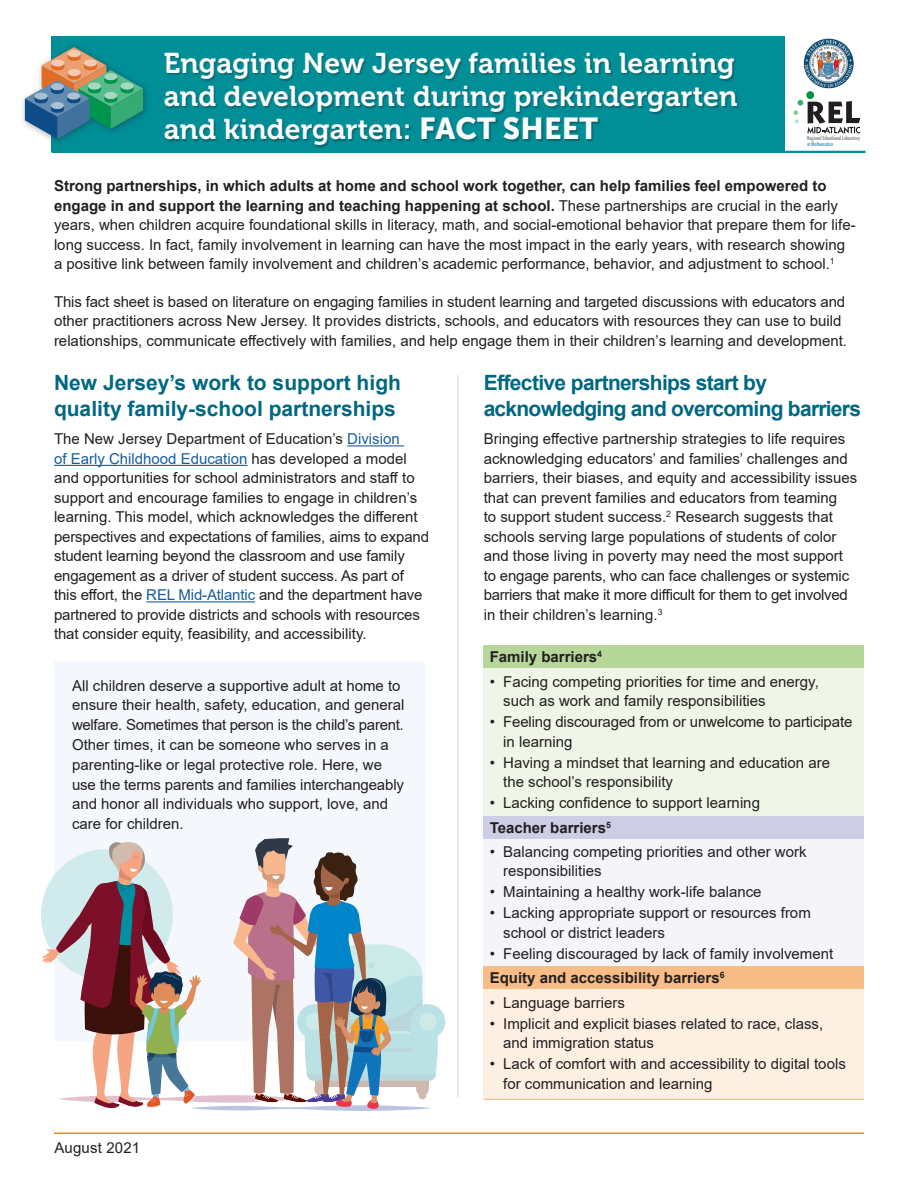
<style>
.page{position:relative;width:918px;height:1188px;background:#fff}
.page>*{position:absolute;margin:0;border:0;box-sizing:border-box;transform-origin:0 0}
.t1{font:28.5px/33px "Museo 700";letter-spacing:.005em;color:#fafbfd;text-align:justify}
.Bhead{font:700 21px "Arial";letter-spacing:-.03em;color:#006882}
.Bhead-2{font:700 21px "Arial";color:#006882}
.text{font:15px "Arial";color:#231f20}
.text-2{font:700 15px "Arial";color:#231f20}
.text-3{font:15px "Arial";letter-spacing:-.02em;color:#231f20}
.t2{font:15px "Arial";color:#175d9e}
.t3{font:8.7px "Arial";color:#231f20}
.t4{font:700 8.7px "Arial";color:#231f20}
.t5{font:condensed 5.4px "Futura";letter-spacing:-.005em;color:#76787b}
.t6{font:condensed 5.4px "Futura";letter-spacing:.005em;color:#4783c4}
.s1{font-family:"Museo Sans 900";font-size:30px}
.s2{font-weight:400}
.s3{color:#175d9e}
.s4{color:#231f20}
</style>
<div class="page">
<hr style="left:54px;top:1132px;width:810px;height:2px;background:#ec892d">
<div style="left:52px;top:36px;width:733px;height:116px;background:#008e97"></div>
<hr style="left:52px;top:151px;width:814px;height:2px;background:#008e97">
<hr style="left:457px;top:375px;width:1px;height:723px;background:#cee1f3">
<hr style="left:347px;top:445px;width:57px;height:1px;background:#175d9e">
<hr style="left:54px;top:465px;width:193px;height:1px;background:#175d9e">
<hr style="left:146px;top:601px;width:109px;height:1px;background:#175d9e">
<div style="left:484px;top:645px;width:380px;height:23px;background:#b6d69a"></div>
<div style="left:484px;top:668px;width:380px;height:148px;background:#eff5e7"></div>
<div style="left:484px;top:816px;width:380px;height:23px;background:#cecde6"></div>
<div style="left:484px;top:839px;width:380px;height:127px;background:#f4f4f9"></div>
<div style="left:484px;top:966px;width:380px;height:23px;background:#f8bc86"></div>
<div style="left:484px;top:989px;width:380px;height:110px;background:#fdf0e2"></div>
<hr style="left:484px;top:1099px;width:380px;height:1px;background:#f4b378">
<div style="left:165px;top:53px;width:575px;height:95px;background:#231f20;opacity:.35"></div>
<div style="left:20px;top:43px;width:131px;height:103px;background:#231f20;opacity:.35"></div>
<svg style="left:25px;top:47px;width:118px;height:92px"></svg>
<div style="left:54px;top:662px;width:370px;height:379px;background:#f4f8fc"></div>
<img style="left:804px;top:38px;width:50px;height:50px;border-radius:25px">
<div style="left:806px;top:91px;width:8px;height:8px;background:#00943d;border-radius:50%"></div>
<svg style="left:794px;top:100px;width:66px;height:33px"></svg>
<div style="left:410px;top:1004px;width:35px;height:35px;background:#bae1e4;border-radius:50%"></div>
<svg style="left:42px;top:838px;width:396px;height:273px"></svg>
<p class="t1" style="left:164px;top:47px;width:575px">Engaging New Jersey families in learning and development during prekindergarten and kindergarten: <span class="s1">FACT SHEET</span></p>
<p class="t5" style="left:807px;top:134px;width:55px">Regional Educational Laboratory</p>
<p class="text-2" style="left:54px;top:176px;width:774px">Strong partnerships, in which adults at home and school work together, can help families feel empowered to</p>
<p class="text-2" style="left:54px;top:195px;width:786px">engage in and support the learning and teaching happening at school. <span class="s2">These partnerships are crucial in the early</span></p>
<p class="text" style="left:54px;top:215px;width:803px">years, when children acquire foundational skills in literacy, math, and social-emotional behavior that prepare them for life-</p>
<p class="text" style="left:54px;top:234px;width:793px">long success. In fact, family involvement in learning can have the most impact in the early years, with research showing</p>
<p class="text" style="left:54px;top:254px;width:777px">a positive link between family involvement and children’s academic performance, behavior, and adjustment to school.</p>
<p class="t3" style="left:830px;top:255px;width:6px">1</p>
<p class="text" style="left:54px;top:291px;width:793px">This fact sheet is based on literature on engaging families in student learning and targeted discussions with educators and</p>
<p class="text" style="left:54px;top:311px;width:789px">other practitioners across New Jersey. It provides districts, schools, and educators with resources they can use to build</p>
<p class="text" style="left:54px;top:330px;width:795px">relationships, communicate effectively with families, and help engage them in their children’s learning and development.</p>
<p class="Bhead-2" style="left:54px;top:368px;width:348px">New Jersey’s work to support high</p>
<p class="Bhead-2" style="left:54px;top:394px;width:343px">quality family-school partnerships</p>
<p class="text" style="left:54px;top:429px;width:347px">The New Jersey Department of Education’s <span class="s3">Division</span></p>
<p class="t2" style="left:54px;top:448px;width:354px">of Early Childhood Education <span class="s4">has developed a model</span></p>
<p class="text" style="left:54px;top:468px;width:362px">and opportunities for school administrators and staff to</p>
<p class="text" style="left:54px;top:487px;width:365px">support and encourage families to engage in children’s</p>
<p class="text" style="left:54px;top:507px;width:365px">learning. This model, which acknowledges the different</p>
<p class="text" style="left:54px;top:526px;width:377px">perspectives and expectations of families, aims to expand</p>
<p class="text" style="left:54px;top:546px;width:352px">student learning beyond the classroom and use family</p>
<p class="text" style="left:54px;top:565px;width:351px">engagement as a driver of student success. As part of</p>
<p class="text" style="left:54px;top:585px;width:370px">this effort, the <span class="s3">REL Mid-Atlantic</span> and the department have</p>
<p class="text" style="left:54px;top:604px;width:367px">partnered to provide districts and schools with resources</p>
<p class="text" style="left:54px;top:624px;width:314px">that consider equity, feasibility, and accessibility.</p>
<p class="text" style="left:72px;top:675px;width:330px">All children deserve a supportive adult at home to</p>
<p class="text" style="left:72px;top:695px;width:334px">ensure their health, safety, education, and general</p>
<p class="text-3" style="left:72px;top:715px;width:333px">welfare. Sometimes that person is the child’s parent.</p>
<p class="text" style="left:72px;top:734px;width:318px">Other times, it can be someone who serves in a</p>
<p class="text" style="left:72px;top:754px;width:312px">parenting-like or legal protective role. Here, we</p>
<p class="text" style="left:72px;top:774px;width:333px">use the terms parents and families interchangeably</p>
<p class="text" style="left:72px;top:794px;width:317px">and honor all individuals who support, love, and</p>
<p class="text" style="left:72px;top:814px;width:113px">care for children.</p>
<p class="t6" style="left:807px;top:140px;width:27px">at Mathematica</p>
<p class="Bhead" style="left:484px;top:368px;width:285px">Effective partnerships start by</p>
<p class="Bhead" style="left:484px;top:394px;width:379px">acknowledging and overcoming barriers</p>
<p class="text" style="left:484px;top:429px;width:363px">Bringing effective partnership strategies to life requires</p>
<p class="text" style="left:484px;top:448px;width:366px">acknowledging educators’ and families’ challenges and</p>
<p class="text" style="left:484px;top:468px;width:375px">barriers, their biases, and equity and accessibility issues</p>
<p class="text" style="left:484px;top:487px;width:355px">that can prevent families and educators from teaming</p>
<p class="text" style="left:484px;top:507px;width:184px">to support student success.</p>
<p class="t3" style="left:666px;top:508px;width:6px">2</p>
<p class="text" style="left:675px;top:507px;width:159px">Research suggests that</p>
<p class="text" style="left:484px;top:526px;width:354px">schools serving large populations of students of color</p>
<p class="text" style="left:484px;top:546px;width:361px">and those living in poverty may need the most support</p>
<p class="text" style="left:484px;top:565px;width:367px">to engage parents, who can face challenges or systemic</p>
<p class="text-3" style="left:484px;top:585px;width:366px">barriers that make it more difficult for them to get involved</p>
<p class="text" style="left:484px;top:604px;width:175px">in their children’s learning.</p>
<p class="t3" style="left:658px;top:606px;width:6px">3</p>
<p class="text-2" style="left:490px;top:646px;width:109px">Family barriers</p>
<p class="t4" style="left:597px;top:648px;width:6px">4</p>
<p class="text" style="left:490px;top:671px;width:7px">•</p>
<p class="text" style="left:503px;top:671px;width:317px">Facing competing priorities for time and energy,</p>
<p class="text" style="left:503px;top:691px;width:264px">such as work and family responsibilities</p>
<p class="text" style="left:490px;top:712px;width:7px">•</p>
<p class="text" style="left:503px;top:712px;width:351px">Feeling discouraged from or unwelcome to participate</p>
<p class="text" style="left:503px;top:731px;width:71px">in learning</p>
<p class="text" style="left:490px;top:752px;width:7px">•</p>
<p class="text" style="left:503px;top:752px;width:328px">Having a mindset that learning and education are</p>
<p class="text" style="left:503px;top:772px;width:171px">the school’s responsibility</p>
<p class="text" style="left:490px;top:793px;width:7px">•</p>
<p class="text" style="left:503px;top:793px;width:258px">Lacking confidence to support learning</p>
<p class="text-2" style="left:490px;top:817px;width:118px">Teacher barriers</p>
<p class="t4" style="left:606px;top:818px;width:6px">5</p>
<p class="text" style="left:490px;top:841px;width:7px">•</p>
<p class="text" style="left:503px;top:841px;width:305px">Balancing competing priorities and other work</p>
<p class="text" style="left:503px;top:861px;width:100px">responsibilities</p>
<p class="text" style="left:490px;top:882px;width:7px">•</p>
<p class="text" style="left:503px;top:882px;width:260px">Maintaining a healthy work-life balance</p>
<p class="text" style="left:490px;top:903px;width:7px">•</p>
<p class="text" style="left:503px;top:903px;width:309px">Lacking appropriate support or resources from</p>
<p class="text" style="left:503px;top:922px;width:163px">school or district leaders</p>
<p class="text" style="left:490px;top:943px;width:7px">•</p>
<p class="text" style="left:503px;top:943px;width:332px">Feeling discouraged by lack of family involvement</p>
<p class="text-2" style="left:490px;top:968px;width:232px">Equity and accessibility barriers</p>
<p class="t4" style="left:720px;top:969px;width:6px">6</p>
<p class="text" style="left:490px;top:992px;width:7px">•</p>
<p class="text" style="left:503px;top:992px;width:123px">Language barriers</p>
<p class="text" style="left:490px;top:1013px;width:7px">•</p>
<p class="text" style="left:503px;top:1013px;width:322px">Implicit and explicit biases related to race, class,</p>
<p class="text" style="left:503px;top:1033px;width:152px">and immigration status</p>
<p class="text" style="left:490px;top:1054px;width:7px">•</p>
<p class="text" style="left:503px;top:1054px;width:344px">Lack of comfort with and accessibility to digital tools</p>
<p class="text" style="left:503px;top:1073px;width:211px">for communication and learning</p>
<p class="text" style="left:54px;top:1138px;width:87px">August 2021</p>
</div>
